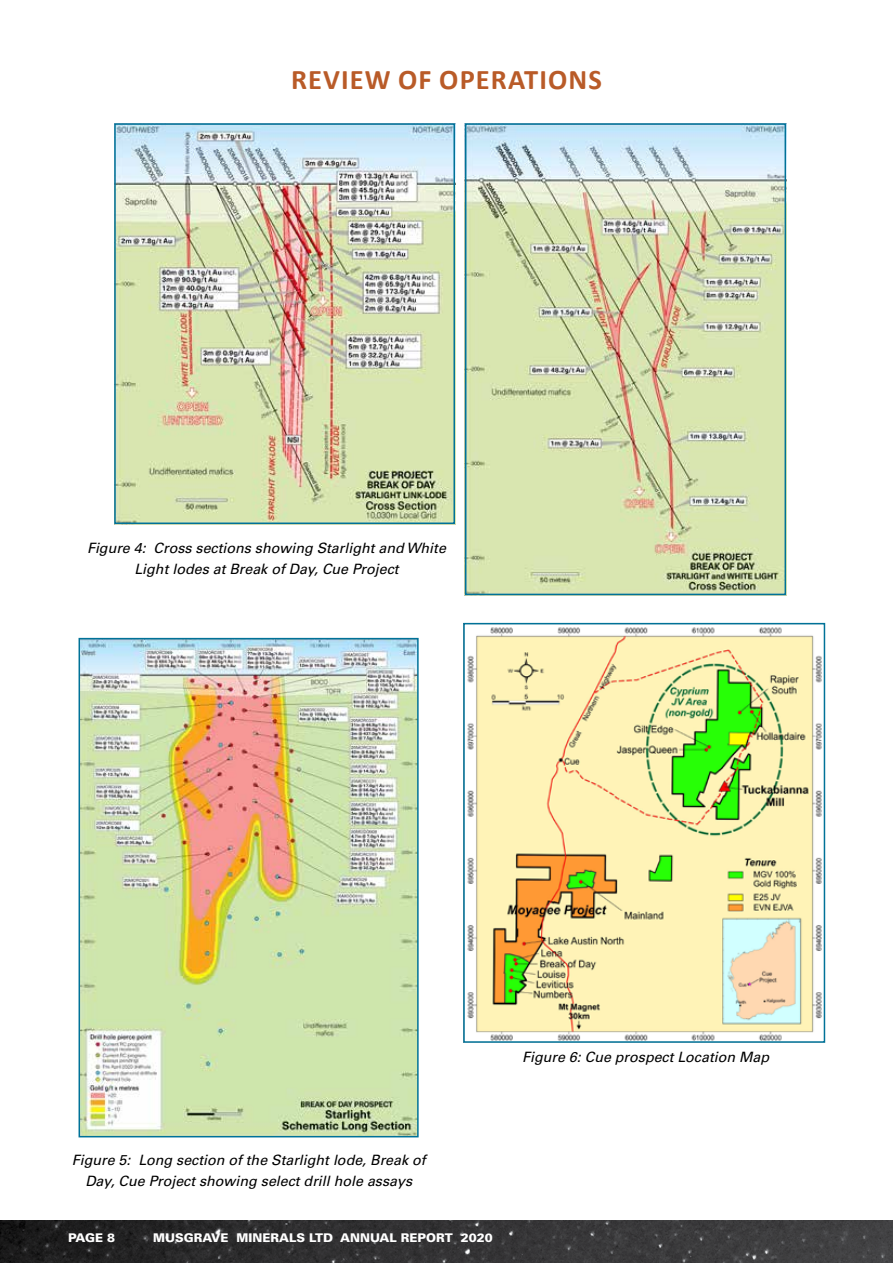
<style>
.page{position:relative;width:893px;height:1263px;background:#fff}
.page>*{position:absolute;margin:0;border:0;box-sizing:border-box;transform-origin:0 0}
.t1{font:700 28.5px "Calibri";letter-spacing:.04em;color:#b95b28}
.t2{font:italic 14.25px/21px "Univers LT Std";color:#000;text-align:center}
.t3{font:900 12px "Univers LT Std";color:#fff}
</style>
<div class="page">
<img style="left:0;top:1220px;width:893px;height:43px">
<img style="left:467px;top:627px;width:355px;height:413px">
<div style="left:463px;top:623px;width:362px;height:420px;border:2px solid #007298"></div>
<img style="left:78px;top:637px;width:341px;height:501px">
<img style="left:117px;top:126px;width:335px;height:395px">
<div style="left:114px;top:123px;width:341px;height:401px;border:2px solid #007298"></div>
<img style="left:468px;top:126px;width:315px;height:466px">
<div style="left:465px;top:123px;width:321px;height:472px;border:2px solid #007298"></div>
<h1 class="t1" style="left:291px;top:60px;width:312px">REVIEW OF OPERATIONS</h1>
<p class="t2" style="left:87px;top:537px;width:360px">Figure 4: Cross sections showing Starlight and White<br>Light lodes at Break of Day, Cue Project</p>
<p class="t2" style="left:522px;top:1046px;width:248px">Figure 6: Cue prospect Location Map</p>
<p class="t2" style="left:72px;top:1149px;width:355px">Figure 5: Long section of the Starlight lode, Break of<br>Day, Cue Project showing select drill hole assays</p>
<p class="t3" style="left:68px;top:1230px;width:49px">PAGE 8</p>
<p class="t3" style="left:153px;top:1230px;width:341px">MUSGRAVE MINERALS LTD ANNUAL REPORT 2020</p>
</div>
